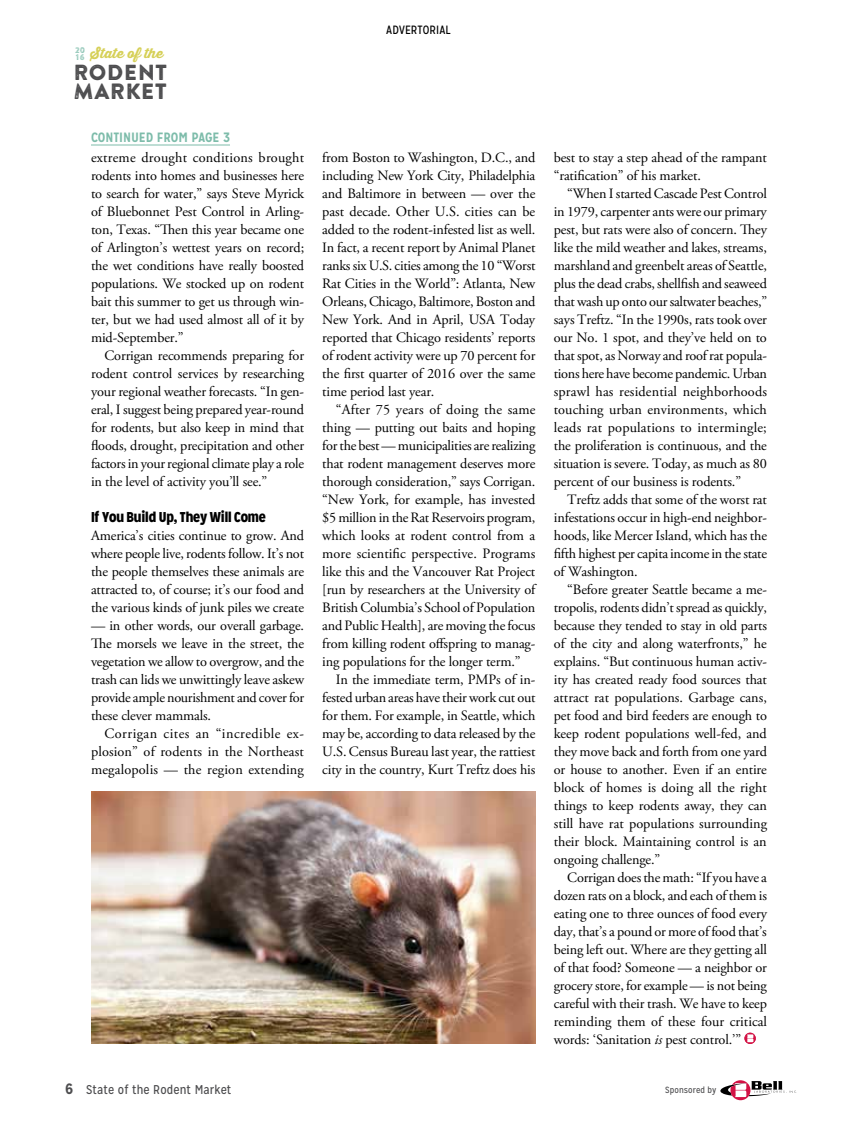
<style>
.page{position:relative;width:851px;height:1134px;background:#fff}
.page>*{position:absolute;margin:0;border:0;box-sizing:border-box;transform-origin:0 0}
.t1{font:22.05px "Brandon Printed One";color:#4d4d4f}
.t2{font:21.75px "Brandon Printed One";color:#4d4d4f}
.t3{font:14.25px/18px "Adobe Garamond Pro";letter-spacing:-.01em;color:#000;text-align:justify}
.t4{font:900 14.25px "Mission Gothic";letter-spacing:-.01em;color:#000}
.t5{font:700 13.5px "Mission Gothic";letter-spacing:-.005em;color:#7dbcaa}
.t6{font:13.5px "Thirsty Script Extrabold Demo";color:#d6d058}
.t7{font:12.75px "Mission Gothic";letter-spacing:.01em;color:#4d4d4f}
.t8{font:12px "Mission Gothic";letter-spacing:.005em;color:#000}
.t9{font:9px "Mission Gothic";letter-spacing:.01em;color:#4d4d4f}
.t10{font:8.1px/7.1px "Brandon Printed Inline";color:#7dbcaa}
.s1{font-style:italic}
.s2{font-weight:700;font-size:15px}
</style>
<div class="page">
<svg style="left:720px;top:1080px;width:76px;height:20px"></svg>
<svg style="left:744px;top:1033px;width:11px;height:11px"></svg>
<img style="left:92px;top:792px;width:443px;height:251px">
<hr style="left:91px;top:145px;width:139px;height:1px;background:#7dbcaa">
<p class="t6" style="left:90px;top:43px;width:74px">State of the</p>
<p class="t10" style="left:75px;top:46px;width:12px">20<br>16</p>
<h2 class="t2" style="left:74px;top:59px;width:95px">RODENT</h2>
<h1 class="t1" style="left:74px;top:77px;width:95px">MARKET</h1>
<p class="t5" style="left:91px;top:129px;width:140px">CONTINUED FROM PAGE 3</p>
<p class="t3" style="left:91px;top:149px;width:215px">extreme drought conditions brought rodents into homes and businesses here to search for water,” says Steve Myrick of Bluebonnet Pest Control in Arling&shy;ton, Texas. “Then this year became one of Arlington’s wettest years on record; the wet conditions have really boosted populations. We stocked up on rodent bait this summer to get us through win&shy;ter, but we had used almost all of it by mid-September.”</p>
<p class="t3" style="left:91px;top:347px;width:215px;text-indent:13px">Corrigan recommends preparing for rodent control services by researching your regional weather forecasts. “In gen&shy;eral, I suggest being prepared year-round for rodents, but also keep in mind that floods, drought, precipitation and other factors in your regional climate play a role in the level of activity you’ll see.”</p>
<p class="t4" style="left:91px;top:508px;width:176px">If You Build Up, They Will Come</p>
<p class="t3" style="left:91px;top:527px;width:215px">America’s cities continue to grow. And where people live, rodents follow. It’s not the people themselves these animals are attracted to, of course; it’s our food and the various kinds of junk piles we create</p>
<p class="t3" style="left:91px;top:617px;width:215px">— in other words, our overall garbage.<br>The morsels we leave in the street, the vegetation we allow to overgrow, and the trash can lids we unwittingly leave askew provide ample nourishment and cover for these clever mammals.</p>
<p class="t3" style="left:91px;top:725px;width:214px;text-indent:13px">Corrigan cites an “incredible ex&shy;plosion” of rodents in the Northeast megalopolis — the region extending</p>
<p class="t8" style="left:386px;top:23px;width:66px">ADVERTORIAL</p>
<p class="t3" style="left:322px;top:149px;width:215px">from Boston to Washington, D.C., and including New York City, Philadelphia and Baltimore in between — over the past decade. Other U.S. cities can be added to the rodent-infested list as well.<br>In fact, a recent report by Animal Planet ranks six U.S. cities among the 10 “Worst Rat Cities in the World”: Atlanta, New Orleans, Chicago, Baltimore, Boston and New York. And in April, USA Today reported that Chicago residents’ reports of rodent activity were up 70 percent for the first quarter of 2016 over the same time period last year.</p>
<p class="t3" style="left:322px;top:401px;width:215px;text-indent:13px">“After 75 years of doing the same thing — putting out baits and hoping for the best — municipalities are realizing that rodent management deserves more thorough consideration,” says Corrigan. “New York, for example, has invested $5 million in the Rat Reservoirs program, which looks at rodent control from a more scientific perspective. Programs like this and the Vancouver Rat Project [run by researchers at the University of British Columbia’s School of Population and Public Health], are moving the focus from killing rodent offspring to manag&shy;ing populations for the longer term.”</p>
<p class="t3" style="left:322px;top:671px;width:215px;text-indent:13px">In the immediate term, PMPs of in&shy;fested urban areas have their work cut out for them. For example, in Seattle, which may be, according to data released by the U.S. Census Bureau last year, the rattiest city in the country, Kurt Treftz does his</p>
<p class="t3" style="left:554px;top:149px;width:214px">best to stay a step ahead of the rampant “ratification” of his market.</p>
<p class="t3" style="left:554px;top:185px;width:215px;text-indent:13px">“When I started Cascade Pest Control in 1979, carpenter ants were our primary pest, but rats were also of concern. They like the mild weather and lakes, streams, marshland and greenbelt areas of Seattle, plus the dead crabs, shellfish and seaweed that wash up onto our saltwater beaches,” says Treftz. “In the 1990s, rats took over our No. 1 spot, and they’ve held on to that spot, as Norway and roof rat popula&shy;tions here have become pandemic. Urban sprawl has residential neighborhoods touching urban environments, which leads rat populations to intermingle; the proliferation is continuous, and the situation is severe. Today, as much as 80 percent of our business is rodents.”</p>
<p class="t3" style="left:554px;top:491px;width:215px;text-indent:13px">Treftz adds that some of the worst rat infestations occur in high-end neighbor&shy;hoods, like Mercer Island, which has the fifth highest per capita income in the state of Washington.</p>
<p class="t3" style="left:554px;top:581px;width:215px;text-indent:13px">“Before greater Seattle became a me&shy;tropolis, rodents didn’t spread as quickly, because they tended to stay in old parts of the city and along waterfronts,” he explains. “But continuous human activ&shy;ity has created ready food sources that attract rat populations. Garbage cans, pet food and bird feeders are enough to keep rodent populations well-fed, and they move back and forth from one yard or house to another. Even if an entire block of homes is doing all the right things to keep rodents away, they can still have rat populations surrounding their block. Maintaining control is an ongoing challenge.”</p>
<p class="t3" style="left:554px;top:869px;width:215px;text-indent:13px">Corrigan does the math: “If you have a dozen rats on a block, and each of them is eating one to three ounces of food every day, that’s a pound or more of food that’s being left out. Where are they getting all of that food? Someone — a neighbor or grocery store, for example — is not being careful with their trash. We have to keep reminding them of these four critical words: ‘Sanitation <span class="s1">is</span> pest control.’”</p>
<p class="t7" style="left:65px;top:1082px;width:168px"><span class="s2">6</span> State of the Rodent Market</p>
<p class="t9" style="left:665px;top:1084px;width:53px">Sponsored by</p>
</div>
